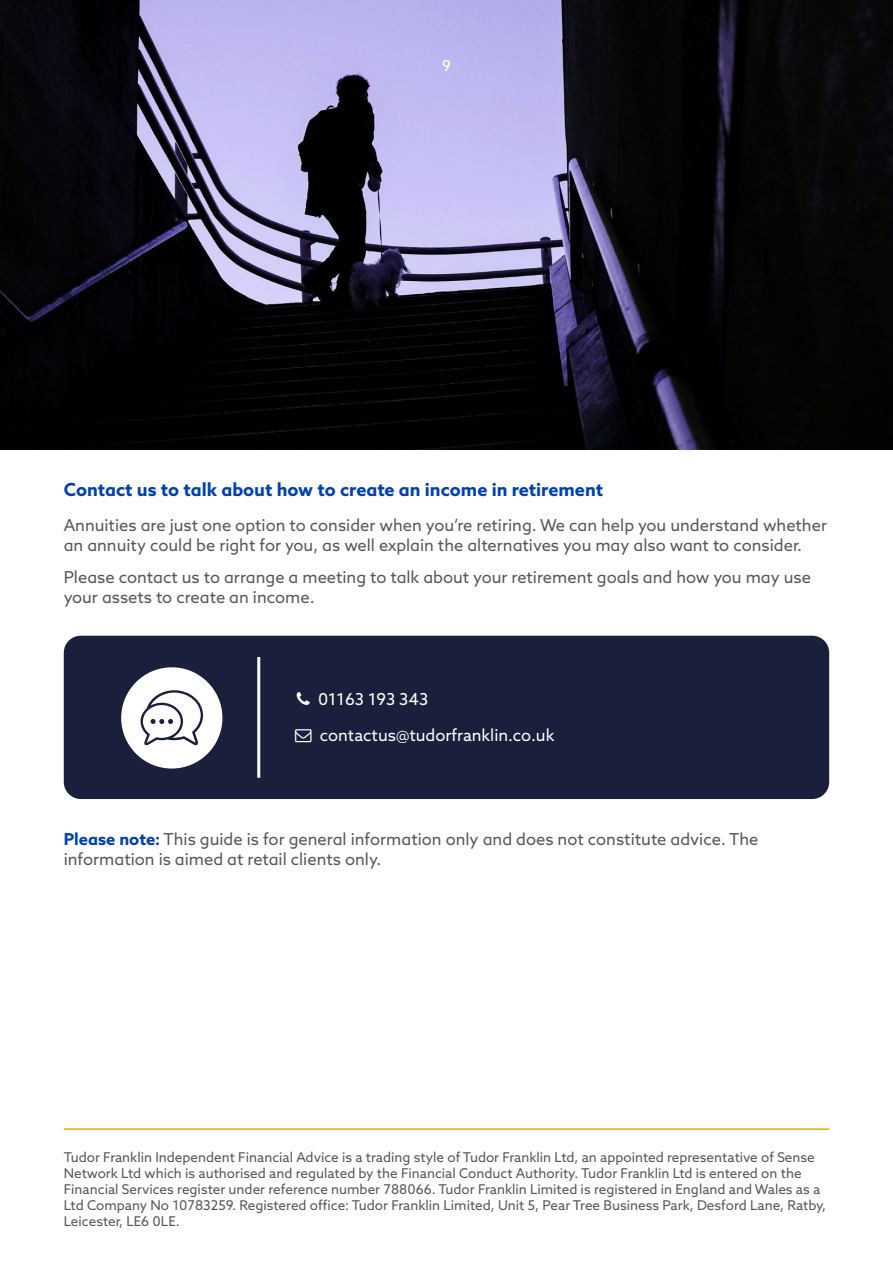
<style>
.page{position:relative;width:893px;height:1263px;background:#fff}
.page>*{position:absolute;margin:0;border:0;box-sizing:border-box;transform-origin:0 0}
.t1{font:700 18px "Azo Sans";color:#0040b1}
.t2{font:16.5px/19.8px "Azo Sans";color:#575756}
.t3{font:16.5px "Azo Sans";color:#fff}
.t4{font:15px "Azo Sans";color:#fff}
.t5{font:13.5px/16.2px "Azo Sans";color:#575756}
.s1{font-weight:700;color:#0040b1}
</style>
<div class="page">
<img style="left:0;top:0;width:893px;height:450px">
<div style="left:64px;top:636px;width:765px;height:163px;background:#1a203c;border-radius:17px"></div>
<hr style="left:257px;top:657px;width:3px;height:121px;background:#fff">
<div style="left:121px;top:667px;width:101px;height:101px;background:#fff;border-radius:50%"></div>
<svg style="left:141px;top:690px;width:62px;height:55px"></svg>
<hr style="left:64px;top:1128px;width:765px;height:2px;background:#d3b303">
<p class="t4" style="left:442px;top:56px;width:10px">9</p>
<h1 class="t1" style="left:64px;top:477px;width:541px">Contact us to talk about how to create an income in retirement</h1>
<p class="t2" style="left:64px;top:515px;width:765px">Annuities are just one option to consider when you’re retiring. We can help you understand whether an annuity could be right for you, as well explain the alternatives you may also want to consider.</p>
<p class="t2" style="left:64px;top:567px;width:749px">Please contact us to arrange a meeting to talk about your retirement goals and how you may use your assets to create an income.</p>
<p class="t3" style="left:318px;top:689px;width:112px">01163 193 343</p>
<p class="t3" style="left:320px;top:724px;width:236px">contactus@tudorfranklin.co.uk</p>
<p class="t2" style="left:64px;top:829px;width:696px"><span class="s1">Please note:</span> This guide is for general information only and does not constitute advice. The information is aimed at retail clients only.</p>
<p class="t5" style="left:64px;top:1148px;width:764px">Tudor Franklin Independent Financial Advice is a trading style of Tudor Franklin Ltd, an appointed representative of Sense Network Ltd which is authorised and regulated by the Financial Conduct Authority. Tudor Franklin Ltd is entered on the Financial Services register under reference number 788066. Tudor Franklin Limited is registered in England and Wales as a Ltd Company No 10783259. Registered office: Tudor Franklin Limited, Unit 5, Pear Tree Business Park, Desford Lane, Ratby, Leicester, LE6 0LE.</p>
</div>
